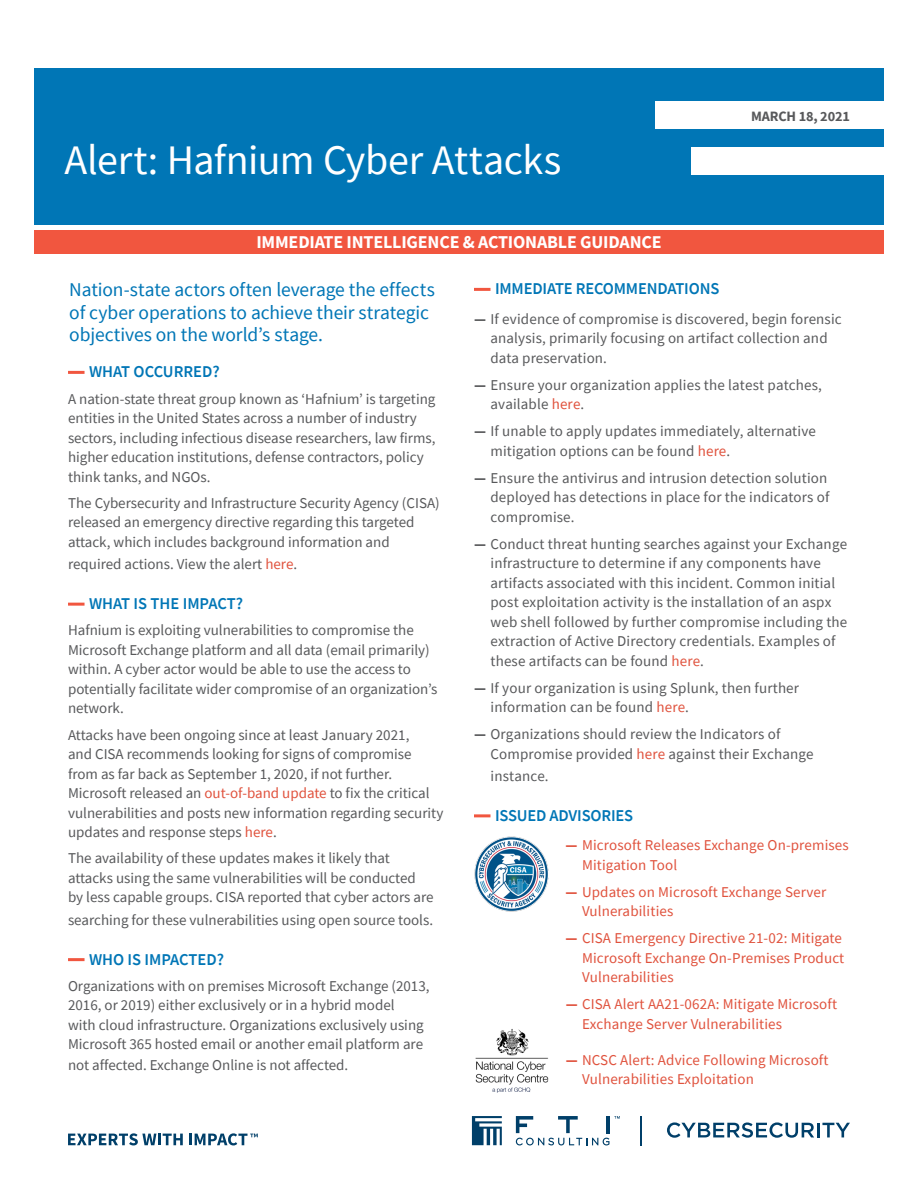
<style>
.page{position:relative;width:918px;height:1188px;background:#fff}
.page>*{position:absolute;margin:0;border:0;box-sizing:border-box;transform-origin:0 0}
.Headline{font:42px "Source Sans Pro";letter-spacing:-.01em;color:#fff}
.Intro{font:19.5px/22.5px "Source Sans Pro";letter-spacing:-.005em;color:#0076b6}
.Bullets{font:700 18px "Source Sans Pro";letter-spacing:-.01em;color:#fff}
.Accent_Line_SubHeade{font:600 16.5px "Source Sans Pro";letter-spacing:-.01em;color:#0076b6}
.Body_Copy{font:15px/19.5px "Source Sans Pro";color:#58595b}
.t1{font:15px/19.5px "Source Sans Pro";letter-spacing:.01em;color:#e0523d}
.Bullets-2{font:700 14.25px "Source Sans Pro";letter-spacing:-.01em;color:#58595b}
.s1{color:#e0523d}
.s2{font-weight:700}
</style>
<div class="page">
<svg style="left:472px;top:1116px;width:30px;height:29px"></svg>
<svg style="left:516px;top:1116px;width:104px;height:29px"></svg>
<svg style="left:641px;top:1116px;width:1px;height:29px"></svg>
<svg style="left:667px;top:1122px;width:147px;height:16px"></svg>
<hr style="left:817px;top:1123px;width:3px;height:14px;background:#003f69">
<svg style="left:822px;top:1123px;width:28px;height:14px"></svg>
<svg style="left:68px;top:371px;width:17px;height:3px"></svg>
<svg style="left:68px;top:603px;width:17px;height:3px"></svg>
<svg style="left:68px;top:958px;width:17px;height:3px"></svg>
<svg style="left:68px;top:1133px;width:115px;height:12px"></svg>
<svg style="left:189px;top:1133px;width:69px;height:12px"></svg>
<div style="left:34px;top:68px;width:850px;height:157px;background:#0076b6"></div>
<div style="left:655px;top:101px;width:229px;height:28px;background:#fff"></div>
<div style="left:691px;top:147px;width:193px;height:27px;background:#fff"></div>
<svg style="left:474px;top:288px;width:17px;height:3px"></svg>
<svg style="left:474px;top:814px;width:17px;height:3px"></svg>
<div style="left:34px;top:230px;width:850px;height:24px;background:#f1563f"></div>
<img style="left:474px;top:837px;width:75px;height:75px">
<img style="left:475px;top:1029px;width:74px;height:64px">
<p class="Headline" style="left:65px;top:134px;width:498px">Alert: Hafnium Cyber Attacks</p>
<p class="Bullets" style="left:256px;top:230px;width:407px">IMMEDIATE INTELLIGENCE &amp; ACTIONABLE GUIDANCE</p>
<p class="Bullets-2" style="left:751px;top:107px;width:100px">MARCH 18, 2021</p>
<p class="Intro" style="left:69px;top:278px;width:367px">Nation-state actors often leverage the effects of cyber operations to achieve their strategic objectives on the world’s stage.</p>
<p class="Accent_Line_SubHeade" style="left:89px;top:361px;width:132px">WHAT OCCURRED?</p>
<p class="Body_Copy" style="left:68px;top:389px;width:369px">A nation-state threat group known as ‘Hafnium’ is targeting entities in the United States across a number of industry sectors, including infectious disease researchers, law firms, higher education institutions, defense contractors, policy think tanks, and NGOs.</p>
<p class="Body_Copy" style="left:68px;top:493px;width:373px">The Cybersecurity and Infrastructure Security Agency (CISA) released an emergency directive regarding this targeted attack, which includes background information and</p>
<p class="Body_Copy" style="left:68px;top:554px;width:231px">required actions. View the alert <span class="s1">here</span>.</p>
<p class="Accent_Line_SubHeade" style="left:89px;top:593px;width:156px">WHAT IS THE IMPACT?</p>
<p class="Body_Copy" style="left:68px;top:620px;width:371px">Hafnium is exploiting vulnerabilities to compromise the Microsoft Exchange platform and all data (email primarily) within. A cyber actor would be able to use the access to potentially facilitate wider compromise of an organization’s network.</p>
<p class="Body_Copy" style="left:68px;top:725px;width:377px">Attacks have been ongoing since at least January 2021,<br>and CISA recommends looking for signs of compromise from as far back as September 1, 2020, if not further.<br>Microsoft released an <span class="s1">out-of-band update</span> to fix the critical vulnerabilities and posts new information regarding security updates and response steps <span class="s1">here</span>.</p>
<p class="Body_Copy" style="left:68px;top:848px;width:367px">The availability of these updates makes it likely that attacks using the same vulnerabilities will be conducted by less capable groups. CISA reported that cyber actors are</p>
<p class="Body_Copy" style="left:68px;top:910px;width:367px">searching for these vulnerabilities using open source tools.</p>
<p class="Accent_Line_SubHeade" style="left:89px;top:948px;width:137px">WHO IS IMPACTED?</p>
<p class="Body_Copy" style="left:68px;top:976px;width:363px">Organizations with on premises Microsoft Exchange (2013, 2016, or 2019) either exclusively or in a hybrid model<br>with cloud infrastructure. Organizations exclusively using Microsoft 365 hosted email or another email platform are</p>
<p class="Body_Copy" style="left:68px;top:1055px;width:282px">not affected. Exchange Online is not affected.</p>
<p class="Accent_Line_SubHeade" style="left:495px;top:278px;width:226px">IMMEDIATE RECOMMENDATIONS</p>
<p class="Body_Copy" style="left:490px;top:309px;width:353px;text-indent:-16px"><span class="s2">—</span> If evidence of compromise is discovered, begin forensic analysis, primarily focusing on artifact collection and data preservation.</p>
<p class="Body_Copy" style="left:490px;top:375px;width:333px;text-indent:-16px"><span class="s2">—</span> Ensure your organization applies the latest patches, available <span class="s1">here</span>.</p>
<p class="Body_Copy" style="left:490px;top:421px;width:327px;text-indent:-16px"><span class="s2">—</span> If unable to apply updates immediately, alternative mitigation options can be found <span class="s1">here</span>.</p>
<p class="Body_Copy" style="left:490px;top:468px;width:341px;text-indent:-16px"><span class="s2">—</span> Ensure the antivirus and intrusion detection solution deployed has detections in place for the indicators of compromise.</p>
<p class="Body_Copy" style="left:490px;top:534px;width:358px;text-indent:-16px"><span class="s2">—</span> Conduct threat hunting searches against your Exchange infrastructure to determine if any components have artifacts associated with this incident. Common initial post exploitation activity is the installation of an aspx web shell followed by further compromise including the extraction of Active Directory credentials. Examples of these artifacts can be found <span class="s1">here</span>.</p>
<p class="Body_Copy" style="left:490px;top:678px;width:310px;text-indent:-16px"><span class="s2">—</span> If your organization is using Splunk, then further information can be found <span class="s1">here</span>.</p>
<p class="Body_Copy" style="left:490px;top:724px;width:325px;text-indent:-16px"><span class="s2">—</span> Organizations should review the Indicators of<br>Compromise provided <span class="s1">here</span> against their Exchange</p>
<p class="Body_Copy" style="left:490px;top:766px;width:60px">instance.</p>
<p class="Accent_Line_SubHeade" style="left:495px;top:804px;width:140px">ISSUED ADVISORIES</p>
<p class="t1" style="left:582px;top:835px;width:268px;text-indent:-16px"><span class="s2">—</span> Microsoft Releases Exchange On-premises<br>Mitigation Tool</p>
<p class="t1" style="left:582px;top:882px;width:246px;text-indent:-16px"><span class="s2">—</span> Updates on Microsoft Exchange Server<br>Vulnerabilities</p>
<p class="t1" style="left:582px;top:928px;width:264px;text-indent:-16px"><span class="s2">—</span> CISA Emergency Directive 21-02: Mitigate<br>Microsoft Exchange On-Premises Product<br>Vulnerabilities</p>
<p class="t1" style="left:582px;top:994px;width:256px;text-indent:-16px"><span class="s2">—</span> CISA Alert AA21-062A: Mitigate Microsoft<br>Exchange Server Vulnerabilities</p>
<p class="t1" style="left:582px;top:1050px;width:248px;text-indent:-16px"><span class="s2">—</span> NCSC Alert: Advice Following Microsoft<br>Vulnerabilities Exploitation</p>
</div>
